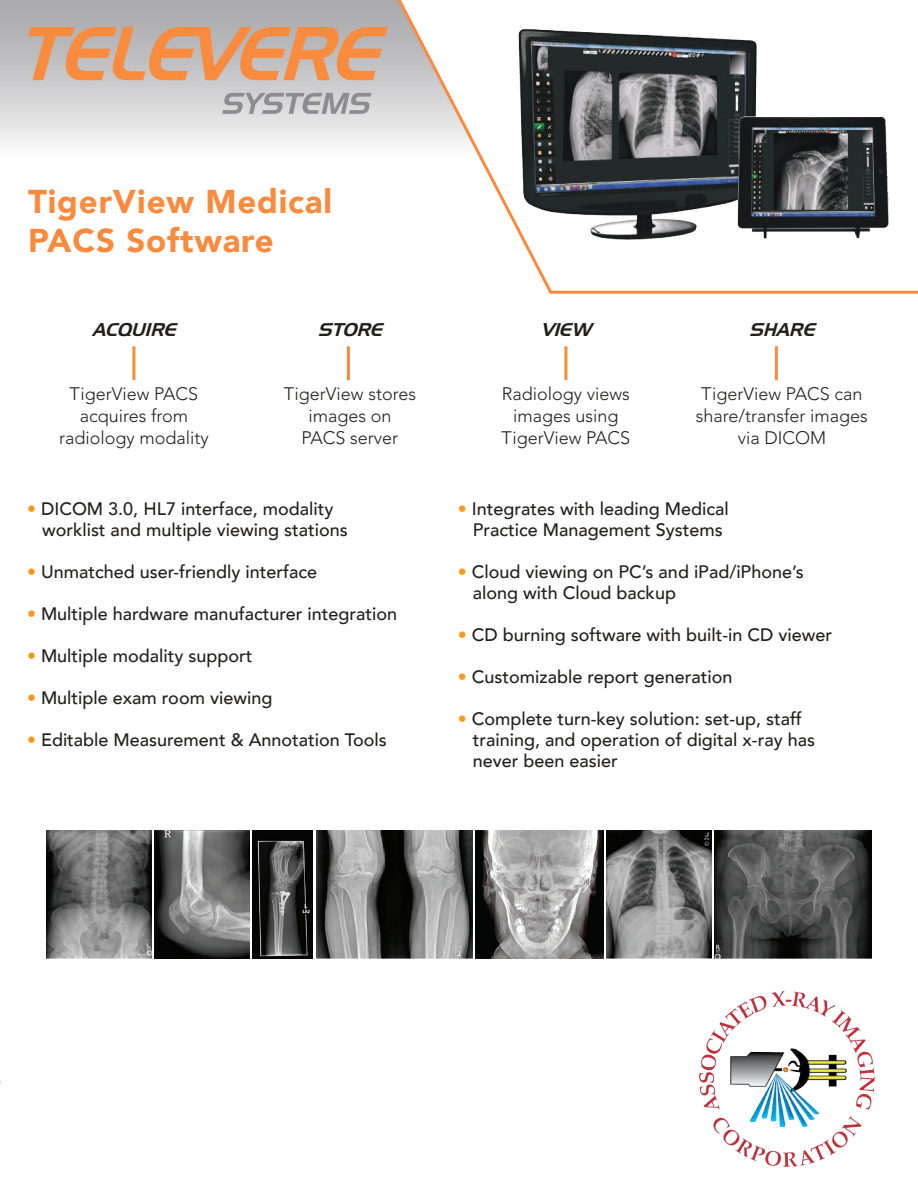
<style>
.page{position:relative;width:918px;height:1188px;background:#fff}
.page>*{position:absolute;margin:0;border:0;box-sizing:border-box;transform-origin:0 0}
.t1{font:900 33px/39.6px "Avenir";letter-spacing:.025em;color:#f98b3f}
.t2{font:500 18px/21px "Avenir";color:#241f1f}
.t3{font:300 18px/21.6px "Avenir LT Std";color:#241f1f;text-align:center}
.t4{font:italic 18px "Handel Gothic";color:#241f1f}
.s1{color:#fa981a}
</style>
<div class="page">
<img style="left:253px;top:830px;width:60px;height:128px">
<img style="left:155px;top:830px;width:95px;height:128px">
<img style="left:476px;top:830px;width:127px;height:128px">
<img style="left:316px;top:830px;width:157px;height:128px">
<img style="left:715px;top:830px;width:156px;height:128px">
<img style="left:607px;top:830px;width:104px;height:128px">
<img style="left:47px;top:830px;width:104px;height:128px">
<svg style="left:0;top:0;width:388px;height:145px;background:#cecdcf"></svg>
<svg style="left:28px;top:27px;width:360px;height:53px;background:#daa37f"></svg>
<svg style="left:222px;top:93px;width:149px;height:21px;background:#b3b2b5"></svg>
<svg style="left:388px;top:0;width:530px;height:294px"></svg>
<hr style="left:132px;top:346px;width:3px;height:34px;background:#f98b3f">
<hr style="left:347px;top:346px;width:3px;height:34px;background:#f98b3f">
<hr style="left:564px;top:346px;width:3px;height:34px;background:#f98b3f">
<hr style="left:775px;top:346px;width:3px;height:34px;background:#f98b3f">
<img style="left:699px;top:992px;width:175px;height:175px">
<h1 class="t1" style="left:28px;top:181px;width:305px">TigerView Medical<br>PACS Software</h1>
<p class="t4" style="left:92px;top:321px;width:85px">ACQUIRE</p>
<p class="t3" style="left:59px;top:384px;width:151px">TigerView PACS acquires from radiology modality</p>
<p class="t4" style="left:318px;top:321px;width:66px">STORE</p>
<p class="t3" style="left:284px;top:384px;width:134px">TigerView stores images on<br>PACS server</p>
<p class="t2" style="left:42px;top:497px;width:307px;text-indent:-15px"><span class="s1">•</span> DICOM 3.0, HL7 interface, modality worklist and multiple viewing stations</p>
<p class="t2" style="left:27px;top:560px;width:292px"><span class="s1">•</span> Unmatched user-friendly interface</p>
<p class="t2" style="left:27px;top:602px;width:372px"><span class="s1">•</span> Multiple hardware manufacturer integration</p>
<p class="t2" style="left:27px;top:644px;width:227px"><span class="s1">•</span> Multiple modality support</p>
<p class="t2" style="left:27px;top:686px;width:247px"><span class="s1">•</span> Multiple exam room viewing</p>
<p class="t2" style="left:27px;top:728px;width:361px"><span class="s1">•</span> Editable Measurement &amp; Annotation Tools</p>
<p class="t4" style="left:541px;top:321px;width:52px">VIEW</p>
<p class="t3" style="left:502px;top:384px;width:130px">Radiology views images using<br>TigerView PACS</p>
<p class="t4" style="left:749px;top:321px;width:67px">SHARE</p>
<p class="t3" style="left:696px;top:384px;width:174px">TigerView PACS can share/transfer images via DICOM</p>
<p class="t2" style="left:458px;top:497px;width:272px;text-align:center"><span class="s1">•</span> Integrates with leading Medical<br>Practice Management Systems</p>
<p class="t2" style="left:473px;top:560px;width:332px;text-indent:-15px"><span class="s1">•</span> Cloud viewing on PC’s and iPad/iPhone’s along with Cloud backup</p>
<p class="t2" style="left:458px;top:623px;width:376px"><span class="s1">•</span> CD burning software with built-in CD viewer</p>
<p class="t2" style="left:458px;top:665px;width:276px"><span class="s1">•</span> Customizable report generation</p>
<p class="t2" style="left:473px;top:707px;width:344px;text-indent:-15px"><span class="s1">•</span> Complete turn-key solution: set-up, staff training, and operation of digital x-ray has never been easier</p>
</div>
